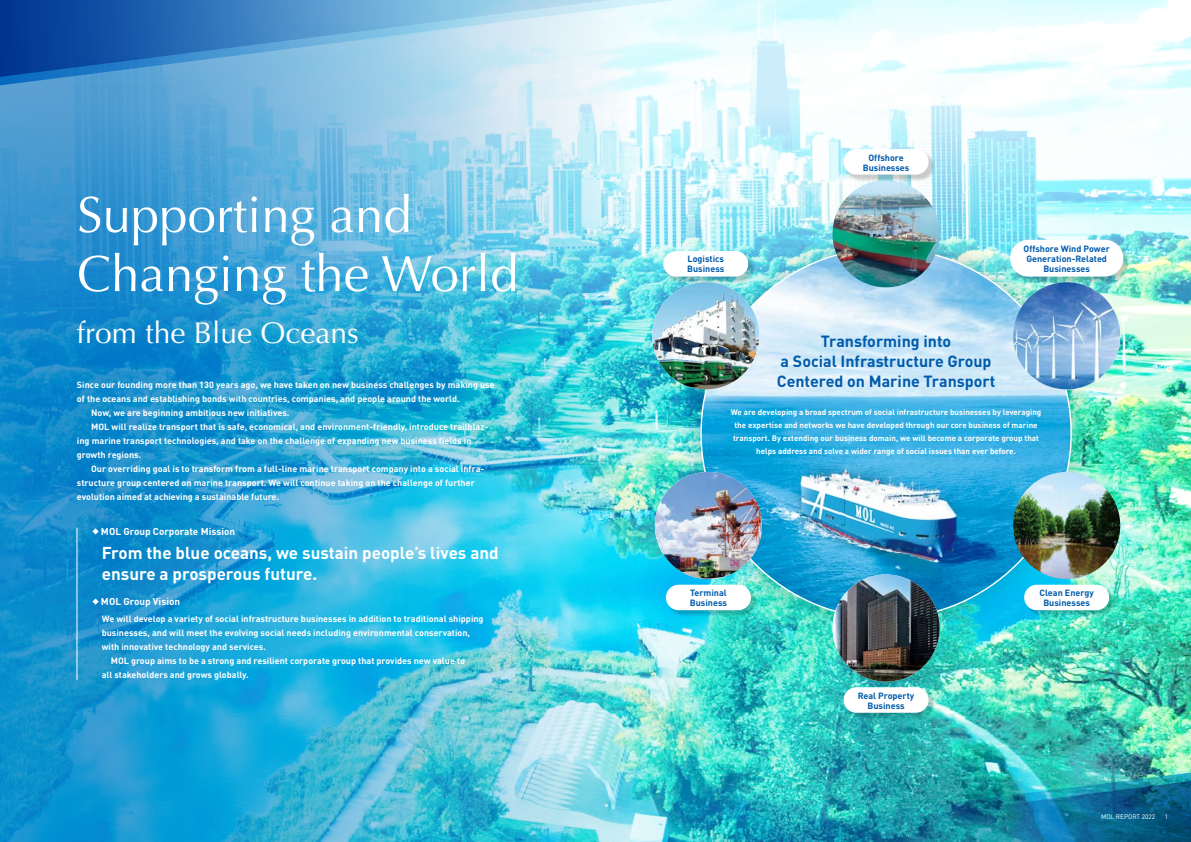
<style>
.page{position:relative;width:1191px;height:842px;background:#fff}
.page>*{position:absolute;margin:0;border:0;box-sizing:border-box;transform-origin:0 0}
.t1{font:51px/59px "Optima";color:#fff}
.t2{font:30px "Optima";color:#fff}
.t3{font:700 17px/21px "DIN Pro";color:#fff}
.t4{font:700 16px/20px "DIN Pro";color:#005bac;text-align:center}
.t5{font:700 9.9px "DIN Pro";color:#fff}
.t6{font:700 9px "DIN Pro";color:#fff}
.t7{font:700 9px/10px "DIN Pro";color:#005bac;text-align:center}
.t8{font:700 8px/13px "DIN Pro";color:#fff;text-align:center}
.t9{font:6.5px "DIN Pro";color:#fff}
</style>
<div class="page">
<img style="left:631px;top:0;width:560px;height:766px">
<img style="left:0;top:86px;width:631px;height:756px">
<svg style="left:0;top:0;width:1024px;height:86px"></svg>
<svg style="left:0;top:0;width:676px;height:78px;background:#76a8d4"></svg>
<img style="left:558px;top:766px;width:633px;height:8px">
<img style="left:558px;top:774px;width:633px;height:68px">
<svg style="left:92px;top:528px;width:7px;height:6px"></svg>
<svg style="left:92px;top:598px;width:7px;height:7px"></svg>
<hr style="left:77px;top:528px;width:1px;height:152px;background:#fff">
<div style="left:675px;top:223px;width:421px;height:421px;background:#000;opacity:.2"></div>
<img style="left:702px;top:249px;width:368px;height:369px;border-radius:184px">
<img style="left:1013px;top:472px;width:107px;height:107px;border-radius:54px">
<img style="left:832px;top:180px;width:107px;height:107px;border-radius:54px">
<img style="left:1013px;top:282px;width:107px;height:107px;border-radius:54px">
<img style="left:832px;top:574px;width:107px;height:107px;border-radius:54px">
<img style="left:655px;top:472px;width:107px;height:107px;border-radius:54px">
<img style="left:652px;top:282px;width:107px;height:107px;border-radius:54px">
<div style="left:667px;top:586px;width:91px;height:31px;background:#000;opacity:.2"></div>
<div style="left:666px;top:585px;width:85px;height:25px;background:#fff;border-radius:13px"></div>
<div style="left:664px;top:252px;width:91px;height:32px;background:#000;opacity:.2"></div>
<div style="left:663px;top:251px;width:85px;height:26px;background:#fff;border-radius:13px"></div>
<div style="left:844px;top:150px;width:91px;height:32px;background:#000;opacity:.2"></div>
<div style="left:843px;top:149px;width:85px;height:26px;background:#fff;border-radius:13px"></div>
<div style="left:844px;top:688px;width:91px;height:32px;background:#000;opacity:.2"></div>
<div style="left:843px;top:687px;width:85px;height:26px;background:#fff;border-radius:13px"></div>
<div style="left:1011px;top:241px;width:119px;height:43px;background:#000;opacity:.2"></div>
<div style="left:1010px;top:240px;width:113px;height:37px;background:#fff;border-radius:18px"></div>
<div style="left:1025px;top:586px;width:91px;height:31px;background:#000;opacity:.2"></div>
<div style="left:1024px;top:585px;width:85px;height:25px;background:#fff;border-radius:13px"></div>
<h1 class="t1" style="left:77px;top:186px;width:443px">Supporting and<br>Changing the World</h1>
<h2 class="t2" style="left:77px;top:315px;width:283px">from the Blue Oceans</h2>
<p class="t6" style="left:77px;top:377px;width:419px">Since our founding more than 130 years ago, we have taken on new business challenges by making use</p>
<p class="t6" style="left:77px;top:391px;width:384px">of the oceans and establishing bonds with countries, companies, and people around the world.</p>
<p class="t6" style="left:91px;top:405px;width:200px">Now, we are beginning ambitious new initiatives.</p>
<p class="t6" style="left:91px;top:419px;width:399px">MOL will realize transport that is safe, economical, and environment-friendly, introduce trailblaz-</p>
<p class="t6" style="left:77px;top:433px;width:396px">ing marine transport technologies, and take on the challenge of expanding new business fields in</p>
<p class="t6" style="left:77px;top:447px;width:66px">growth regions.</p>
<p class="t6" style="left:91px;top:461px;width:395px">Our overriding goal is to transform from a full-line marine transport company into a social infra-</p>
<p class="t6" style="left:77px;top:475px;width:399px">structure group centered on marine transport. We will continue taking on the challenge of further</p>
<p class="t6" style="left:77px;top:489px;width:204px">evolution aimed at achieving a sustainable future.</p>
<p class="t5" style="left:101px;top:523px;width:136px">MOL Group Corporate Mission</p>
<h3 class="t3" style="left:102px;top:540px;width:398px">From the blue oceans, we sustain people’s lives and ensure a prosperous future.</h3>
<p class="t5" style="left:101px;top:593px;width:81px">MOL Group Vision</p>
<p class="t6" style="left:102px;top:611px;width:383px">We will develop a variety of social infrastructure businesses in addition to traditional shipping</p>
<p class="t6" style="left:102px;top:625px;width:370px">businesses, and will meet the evolving social needs including environmental conservation,</p>
<p class="t6" style="left:102px;top:639px;width:166px">with innovative technology and services.</p>
<p class="t6" style="left:111px;top:653px;width:356px">MOL group aims to be a strong and resilient corporate group that provides new value to</p>
<p class="t6" style="left:102px;top:667px;width:149px">all stakeholders and grows globally.</p>
<p class="t7" style="left:687px;top:253px;width:39px;text-align:left">Logistics<br>Business</p>
<p class="t7" style="left:862px;top:151px;width:48px">Offshore<br>Businesses</p>
<h3 class="t4" style="left:776px;top:330px;width:220px">Transforming into<br>a Social Infrastructure Group<br>Centered on Marine Transport</h3>
<p class="t7" style="left:1023px;top:242px;width:88px">Offshore Wind Power<br>Generation-Related<br>Businesses</p>
<p class="t8" style="left:730px;top:404px;width:312px">We are developing a broad spectrum of social infrastructure businesses by leveraging the expertise and networks we have developed through our core business of marine transport. By extending our business domain, we will become a corporate group that helps address and solve a wider range of social issues than ever before.</p>
<p class="t7" style="left:690px;top:587px;width:39px;text-align:left">Terminal<br>Business</p>
<p class="t7" style="left:858px;top:689px;width:58px">Real Property<br>Business</p>
<p class="t7" style="left:1039px;top:587px;width:56px">Clean Energy<br>Businesses</p>
<p class="t9" style="left:1101px;top:811px;width:56px">MOL REPORT 2022</p>
<p class="t9" style="left:1164px;top:811px;width:5px">1</p>
</div>
